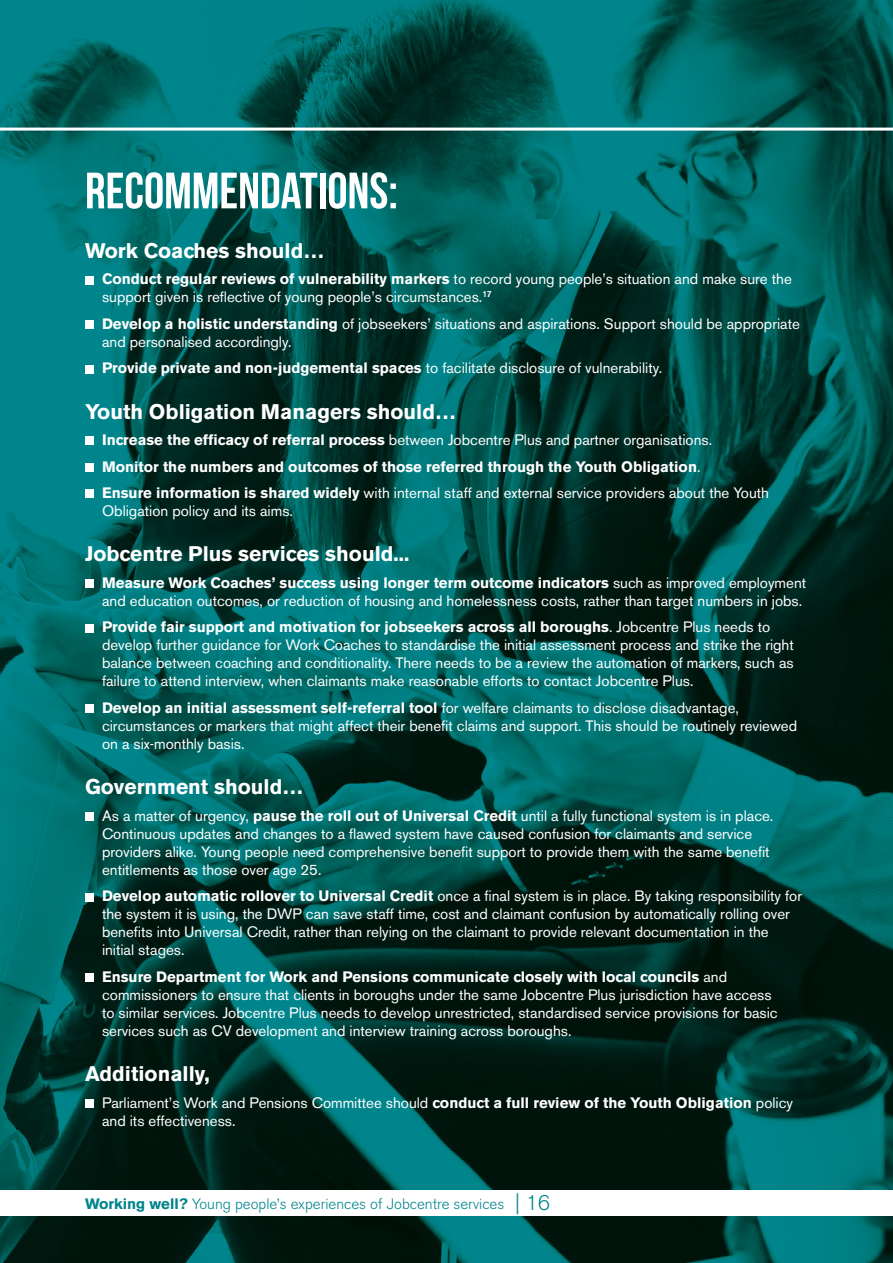
<style>
.page{position:relative;width:893px;height:1263px;background:#fff}
.page>*{position:absolute;margin:0;border:0;box-sizing:border-box;transform-origin:0 0}
.t1{font:51px "Bebas Neue";color:#fff}
.t2{font:700 21px "Akzidenz Grotesk BE";color:#fff}
.t3{font:15px/18px "Akzidenz Grotesk BE";color:#fff}
.t4{font:700 15px/26.5px "Akzidenz Grotesk BE";color:#fff}
.t5{font:300 15px "Akzidenz Grotesk BE";color:#00858c}
.s1{font-weight:700}
.s2{font-weight:400}
.s3{font-size:21px}
</style>
<div class="page">
<img style="left:0;top:0;width:893px;height:1263px">
<div style="left:0;top:1191px;width:893px;height:25px;background:#fff"></div>
<hr style="left:0;top:128px;width:893px;height:3px;background:#fff">
<div style="left:85px;top:276px;width:9px;height:8px;background:#fff"></div>
<div style="left:85px;top:320px;width:9px;height:9px;background:#fff"></div>
<div style="left:85px;top:365px;width:9px;height:8px;background:#fff"></div>
<div style="left:85px;top:437px;width:9px;height:8px;background:#fff"></div>
<div style="left:85px;top:463px;width:9px;height:9px;background:#fff"></div>
<div style="left:85px;top:490px;width:9px;height:8px;background:#fff"></div>
<div style="left:85px;top:579px;width:9px;height:9px;background:#fff"></div>
<div style="left:85px;top:624px;width:9px;height:8px;background:#fff"></div>
<div style="left:85px;top:704px;width:9px;height:9px;background:#fff"></div>
<div style="left:85px;top:812px;width:9px;height:9px;background:#fff"></div>
<div style="left:85px;top:893px;width:9px;height:8px;background:#fff"></div>
<div style="left:85px;top:973px;width:9px;height:9px;background:#fff"></div>
<div style="left:85px;top:1099px;width:9px;height:8px;background:#fff"></div>
<h1 class="t1" style="left:85px;top:163px;width:314px">RECOMMENDATIONS:</h1>
<h2 class="t2" style="left:85px;top:238px;width:241px">Work Coaches should…</h2>
<p class="t3" style="left:102px;top:270px;width:691px"><span class="s1">Conduct regular reviews of vulnerability markers</span> to record young people’s situation and make sure the support given is reflective of young people’s circumstances.<sup>17</sup></p>
<p class="t3" style="left:102px;top:315px;width:699px"><span class="s1">Develop a holistic understanding</span> of jobseekers’ situations and aspirations. Support should be appropriate and personalised accordingly.</p>
<p class="t4" style="left:102px;top:355px;width:561px">Provide private and non-judgemental spaces <span class="s2">to facilitate disclosure of vulnerability.</span></p>
<h2 class="t2" style="left:85px;top:399px;width:373px">Youth Obligation Managers should…</h2>
<p class="t4" style="left:102px;top:427px;width:668px">Increase the efficacy of referral process <span class="s2">between Jobcentre Plus and partner organisations.<br></span>Monitor the numbers and outcomes of those referred through the Youth Obligation<span class="s2">.<br></span>Ensure information is shared widely <span class="s2">with internal staff and external service providers about the Youth</span></p>
<p class="t3" style="left:102px;top:502px;width:192px">Obligation policy and its aims.</p>
<h2 class="t2" style="left:85px;top:542px;width:326px">Jobcentre Plus services should...</h2>
<p class="t3" style="left:102px;top:574px;width:706px"><span class="s1">Measure Work Coaches’ success using longer term outcome indicators</span> such as improved employment and education outcomes, or reduction of housing and homelessness costs, rather than target numbers in jobs.</p>
<p class="t3" style="left:102px;top:618px;width:693px"><span class="s1">Provide fair support and motivation for jobseekers across all boroughs</span>. Jobcentre Plus needs to develop further guidance for Work Coaches to standardise the initial assessment process and strike the right balance between coaching and conditionality. There needs to be a review the automation of markers, such as failure to attend interview, when claimants make reasonable efforts to contact Jobcentre Plus.</p>
<p class="t3" style="left:102px;top:699px;width:697px"><span class="s1">Develop an initial assessment self-referral tool</span> for welfare claimants to disclose disadvantage, circumstances or markers that might affect their benefit claims and support. This should be routinely reviewed on a six-monthly basis.</p>
<h2 class="t2" style="left:85px;top:775px;width:220px">Government should…</h2>
<p class="t3" style="left:102px;top:806px;width:673px">As a matter of urgency, <span class="s1">pause the roll out of Universal Credit</span> until a fully functional system is in place.<br>Continuous updates and changes to a flawed system have caused confusion for claimants and service providers alike. Young people need comprehensive benefit support to provide them with the same benefit entitlements as those over age 25.</p>
<p class="t3" style="left:102px;top:887px;width:701px"><span class="s1">Develop automatic rollover to Universal Credit</span> once a final system is in place. By taking responsibility for the system it is using, the DWP can save staff time, cost and claimant confusion by automatically rolling over benefits into Universal Credit, rather than relying on the claimant to provide relevant documentation in the initial stages.</p>
<p class="t3" style="left:102px;top:967px;width:677px"><span class="s1">Ensure Department for Work and Pensions communicate closely with local councils</span> and commissioners to ensure that clients in boroughs under the same Jobcentre Plus jurisdiction have access to similar services. Jobcentre Plus needs to develop unrestricted, standardised service provisions for basic services such as CV development and interview training across boroughs.</p>
<h2 class="t2" style="left:85px;top:1061px;width:126px">Additionally,</h2>
<p class="t3" style="left:102px;top:1093px;width:692px">Parliament’s Work and Pensions Committee should <span class="s1">conduct a full review of the Youth Obligation</span> policy and its effectiveness.</p>
<p class="t5" style="left:85px;top:1195px;width:467px"><span class="s1">Working well?</span> Young people’s experiences of Jobcentre services <span class="s3">| 16</span></p>
</div>
